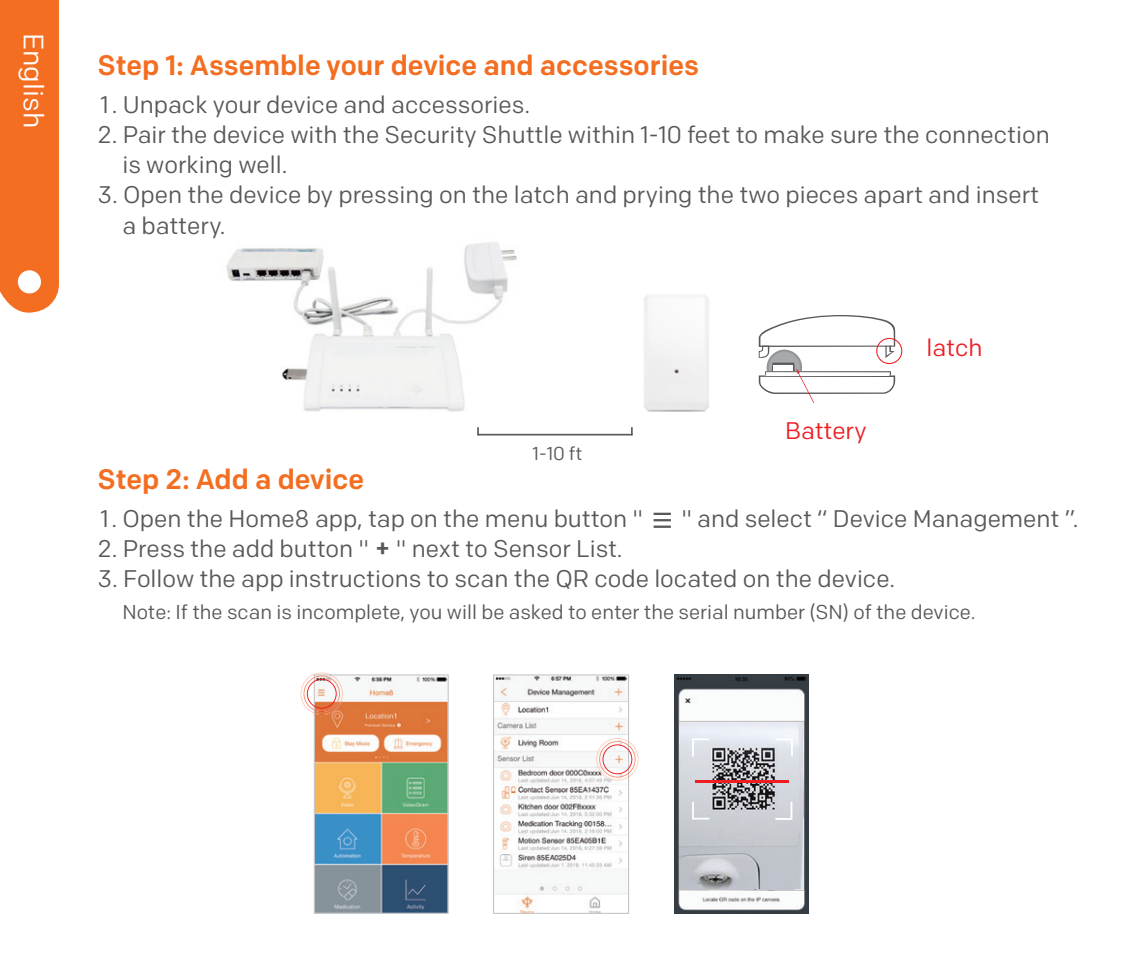
<style>
.page{position:relative;width:1134px;height:976px;background:#fff}
.page>*{position:absolute;margin:0;border:0;box-sizing:border-box;transform-origin:0 0}
.t1{font:500 28px "Colfax";color:#f36e21}
.t2{font:28px "Colfax";color:#fff}
.t3{font:24px "Colfax";color:#57585a}
.t4{font:24px "Colfax";letter-spacing:-.005em;color:#ee1d23}
.t5{font:20px "Colfax";color:#57585a}
.t6{font:18.8px "Colfax";color:#57585a}
.s1{font-weight:500}
</style>
<div class="page">
<img style="left:589px;top:295px;width:120px;height:141px">
<svg style="left:759px;top:315px;width:143px;height:88px"></svg>
<svg style="left:477px;top:427px;width:156px;height:8px"></svg>
<img style="left:226px;top:242px;width:291px;height:170px">
<div style="left:0;top:0;width:59px;height:312px;background:#f36e21"></div>
<div style="left:18px;top:270px;width:23px;height:23px;background:#fff;border-radius:50%"></div>
<hr style="left:654px;top:512px;width:17px;height:3px;background:#57585a">
<svg style="left:654px;top:519px;width:17px;height:8px"></svg>
<svg style="left:300px;top:672px;width:149px;height:241px"></svg>
<svg style="left:493px;top:674px;width:146px;height:239px"></svg>
<img style="left:674px;top:674px;width:134px;height:238px">
<img style="left:680px;top:722px;width:122px;height:165px">
<svg style="left:775px;top:738px;width:18px;height:18px"></svg>
<svg style="left:692px;top:801px;width:17px;height:18px"></svg>
<svg style="left:692px;top:738px;width:17px;height:18px"></svg>
<svg style="left:775px;top:801px;width:17px;height:18px"></svg>
<hr style="left:695px;top:779px;width:93px;height:3px;background:#ee1d23">
<p class="t2" style="left:51px;top:33px;width:97px;rotate:90deg">English</p>
<p class="t1" style="left:98px;top:48px;width:603px">Step 1: Assemble your device and accessories</p>
<p class="t3" style="left:100px;top:90px;width:431px">1 . Unpack your device and accessories.</p>
<p class="t3" style="left:98px;top:120px;width:954px">2. Pair the device with the Security Shuttle within 1-10 feet to make sure the connection</p>
<p class="t3" style="left:122px;top:150px;width:166px">is working well.</p>
<p class="t3" style="left:98px;top:180px;width:943px">3. Open the device by pressing on the latch and prying the two pieces apart and insert</p>
<p class="t3" style="left:122px;top:210px;width:105px">a battery.</p>
<p class="t6" style="left:533px;top:441px;width:51px">1-10 ft</p>
<p class="t4" style="left:785px;top:416px;width:83px">Battery</p>
<p class="t4" style="left:927px;top:333px;width:57px">latch</p>
<p class="t1" style="left:98px;top:462px;width:268px">Step 2: Add a device</p>
<p class="t3" style="left:100px;top:504px;width:544px">1 . Open the Home8 app, tap on the menu button "</p>
<p class="t3" style="left:681px;top:504px;width:399px">" and select “ Device Management ”.</p>
<p class="t3" style="left:98px;top:534px;width:527px">2. Press the add button " <span class="s1">+</span> " next to Sensor List.</p>
<p class="t3" style="left:98px;top:564px;width:799px">3. Follow the app instructions to scan the QR code located on the device.</p>
<p class="t5" style="left:122px;top:600px;width:855px">Note: If the scan is incomplete, you will be asked to enter the serial number (SN) of the device.</p>
</div>
